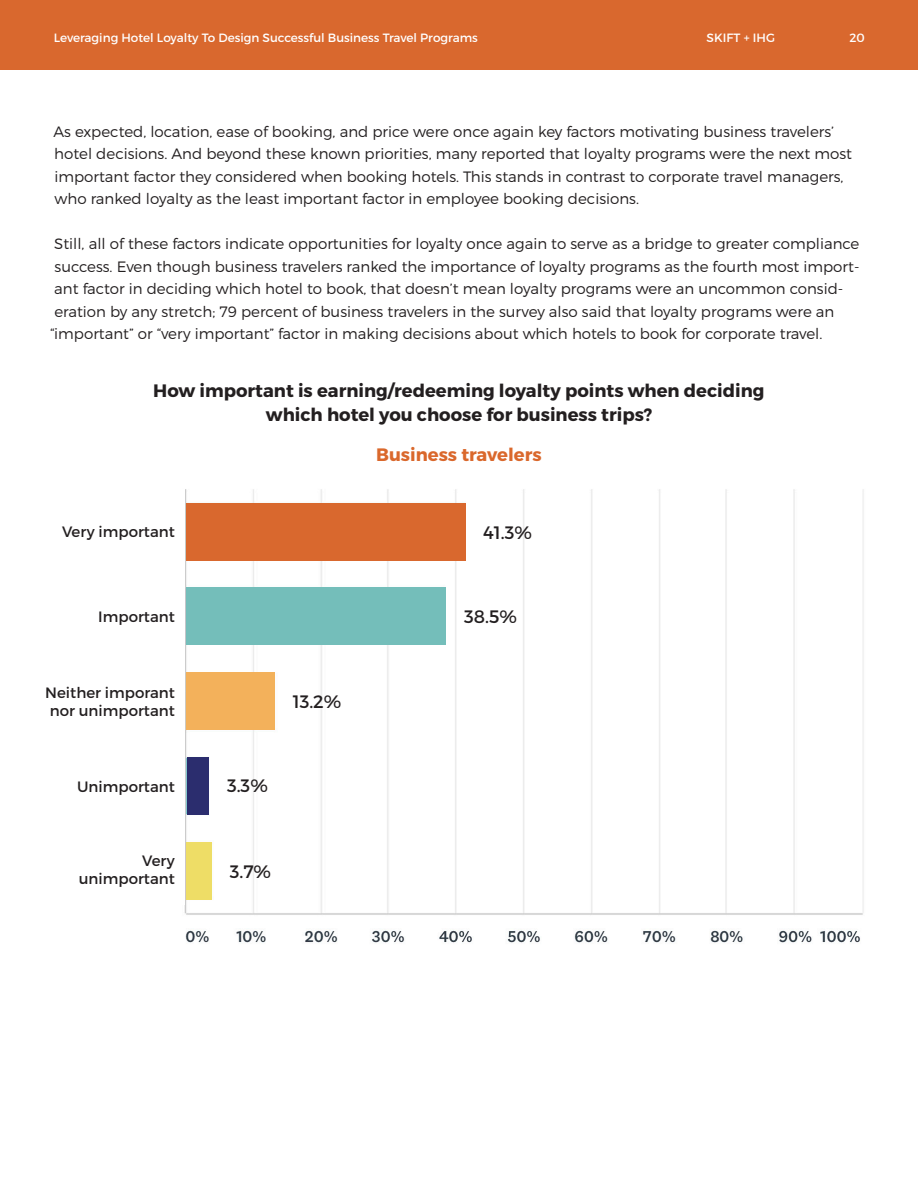
<style>
.page{position:relative;width:918px;height:1188px;background:#fff}
.page>*{position:absolute;margin:0;border:0;box-sizing:border-box;transform-origin:0 0}
.t1{font:700 18px "Montserrat";color:#231f20}
.t2{font:18px "Montserrat";color:#231f20}
.t3{font:700 18px "Montserrat";color:#da682c}
.t4{font:300 15px/22.5px "Montserrat";color:#231f20}
.t5{font:15px "Montserrat";color:#231f20}
.t6{font:12px "Montserrat";color:#fff}
</style>
<div class="page">
<div style="left:0;top:0;width:918px;height:69px;background:#d9682e"></div>
<img style="left:184px;top:489px;width:680px;height:454px">
<div style="left:186px;top:503px;width:279px;height:58px;background:#d9682e"></div>
<div style="left:187px;top:588px;width:259px;height:57px;background:#74beba"></div>
<div style="left:187px;top:672px;width:88px;height:58px;background:#f3b15b"></div>
<div style="left:187px;top:757px;width:21px;height:58px;background:#2b2d6e"></div>
<div style="left:186px;top:842px;width:26px;height:58px;background:#ed6"></div>
<div style="left:59px;top:490px;width:126px;height:415px;background:#fff"></div>
<p class="t6" style="left:54px;top:30px;width:426px">Leveraging Hotel Loyalty To Design Successful Business Travel Programs</p>
<p class="t6" style="left:707px;top:30px;width:70px">SKIFT + IHG</p>
<p class="t6" style="left:849px;top:30px;width:17px">20</p>
<p class="t4" style="left:53px;top:120px;width:800px">As expected, location, ease of booking, and price were once again key factors motivating business travelers’ hotel decisions. And beyond these known priorities, many reported that loyalty programs were the next most important factor they considered when booking hotels. This stands in contrast to corporate travel managers, who ranked loyalty as the least important factor in employee booking decisions.</p>
<p class="t4" style="left:54px;top:233px;width:807px">Still, all of these factors indicate opportunities for loyalty once again to serve as a bridge to greater compliance</p>
<p class="t4" style="left:55px;top:255px;width:806px">success. Even though business travelers ranked the importance of loyalty programs as the fourth most import-</p>
<p class="t4" style="left:54px;top:278px;width:791px">ant factor in deciding which hotel to book, that doesn’t mean loyalty programs were an uncommon consid-</p>
<p class="t4" style="left:54px;top:300px;width:782px">eration by any stretch; 79 percent of business travelers in the survey also said that loyalty programs were an</p>
<p class="t4" style="left:50px;top:323px;width:774px">“important” or “very important” factor in making decisions about which hotels to book for corporate travel.</p>
<p class="t1" style="left:153px;top:380px;width:613px">How important is earning/redeeming loyalty points when deciding</p>
<p class="t1" style="left:266px;top:404px;width:388px">which hotel you choose for business trips?</p>
<p class="t3" style="left:376px;top:443px;width:167px">Business travelers</p>
<p class="t5" style="left:62px;top:523px;width:114px">Very important</p>
<p class="t5" style="left:98px;top:608px;width:78px">Important</p>
<p class="t5" style="left:45px;top:683px;width:131px">Neither imporant</p>
<p class="t5" style="left:50px;top:701px;width:127px">nor unimportant</p>
<p class="t5" style="left:77px;top:777px;width:99px">Unimportant</p>
<p class="t5" style="left:142px;top:852px;width:34px">Very</p>
<p class="t5" style="left:79px;top:870px;width:98px">unimportant</p>
<p class="t2" style="left:293px;top:690px;width:50px">13.2%</p>
<p class="t2" style="left:227px;top:774px;width:42px">3.3%</p>
<p class="t2" style="left:230px;top:861px;width:43px">3.7%</p>
<p class="t2" style="left:483px;top:521px;width:50px">41.3%</p>
<p class="t2" style="left:464px;top:606px;width:54px">38.5%</p>
</div>
